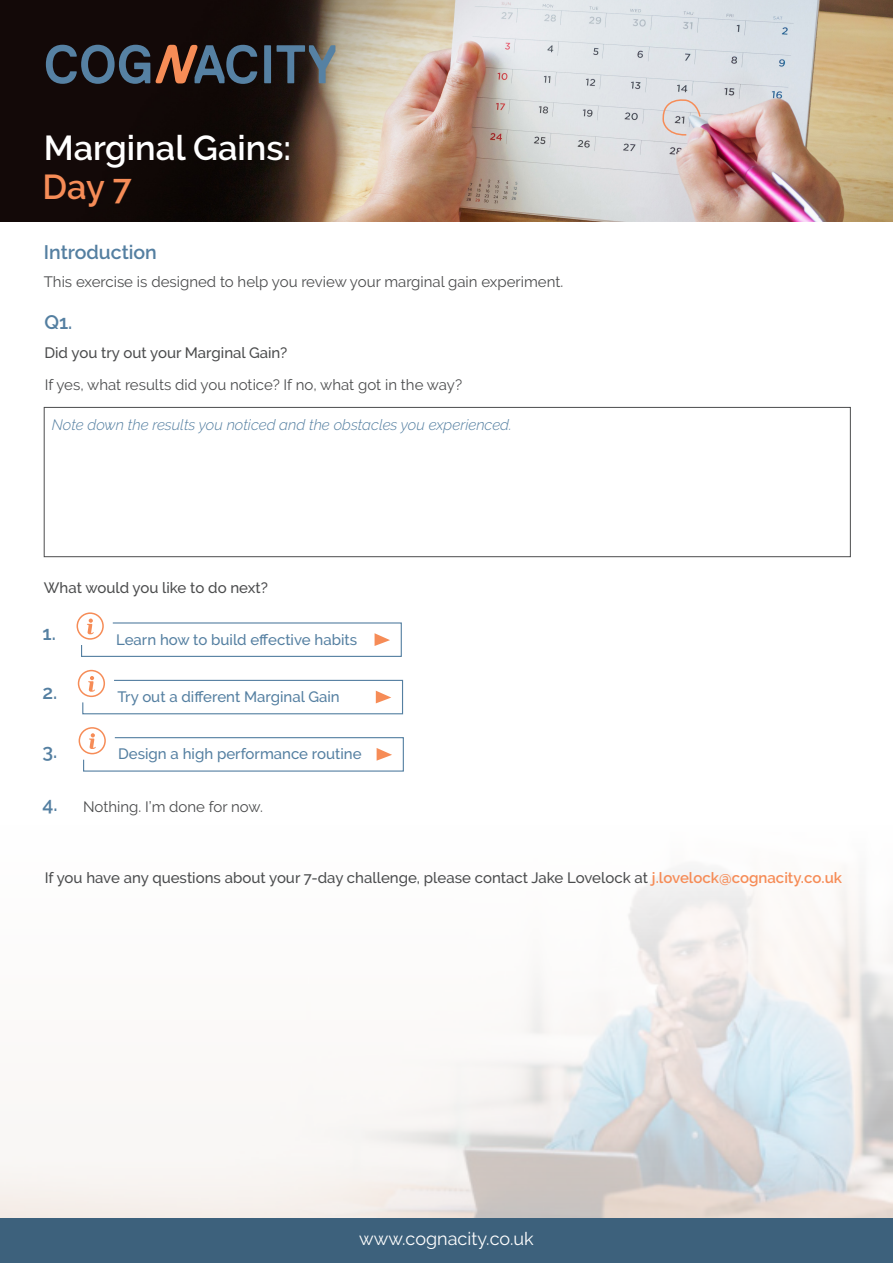
<style>
.page{position:relative;width:893px;height:1263px;background:#fff}
.page>*{position:absolute;margin:0;border:0;box-sizing:border-box;transform-origin:0 0}
.t1{font:600 34.5px "Raleway";color:#fff}
.t2{font:600 34.5px "Raleway";color:#f68c57}
.t3{font:600 19.5px "Raleway";color:#547fa1}
.t4{font:18px "Raleway";color:#fff}
.t5{font:500 15px "Raleway";color:#4b4c4d}
.t6{font:15px "Raleway";color:#4b4c4d}
.t7{font:500 15px "Raleway";color:#547fa1}
.t8{font:italic 300 15px "Raleway";color:#547fa1}
.s1{font-weight:600;color:#f68c57}
</style>
<div class="page">
<img style="left:0;top:0;width:893px;height:221px">
<div style="left:0;top:1218px;width:893px;height:45px;background:#3d617c"></div>
<svg style="left:661px;top:96px;width:40px;height:61px;background:#dbd2d2"></svg>
<div style="left:44px;top:407px;width:807px;height:150px;border:1px solid #4b4c4d"></div>
<svg style="left:264px;top:45px;width:7px;height:38px"></svg>
<svg style="left:277px;top:45px;width:58px;height:38px;background:#485056"></svg>
<svg style="left:46px;top:45px;width:211px;height:39px;background:#3f3f46"></svg>
<div style="left:77px;top:612px;width:27px;height:28px;border:2px solid #f68c57;border-radius:50%"></div>
<svg style="left:80px;top:618px;width:322px;height:39px"></svg>
<div style="left:78px;top:670px;width:27px;height:27px;border:2px solid #f68c57;border-radius:50%"></div>
<svg style="left:82px;top:676px;width:322px;height:39px"></svg>
<div style="left:79px;top:727px;width:27px;height:27px;border:2px solid #f68c57;border-radius:50%"></div>
<svg style="left:82px;top:733px;width:322px;height:39px"></svg>
<p class="t1" style="left:44px;top:128px;width:249px">Marginal Gains:</p>
<p class="t2" style="left:43px;top:167px;width:91px">Day 7</p>
<p class="t3" style="left:44px;top:241px;width:114px">Introduction</p>
<p class="t6" style="left:44px;top:273px;width:521px">This exercise is designed to help you review your marginal gain experiment.</p>
<p class="t3" style="left:44px;top:311px;width:29px">Q1.</p>
<p class="t5" style="left:44px;top:344px;width:244px">Did you try out your Marginal Gain?</p>
<p class="t6" style="left:45px;top:376px;width:419px">If yes, what results did you notice? If no, what got in the way?</p>
<p class="t8" style="left:52px;top:416px;width:461px">Note down the results you noticed and the obstacles you experienced.</p>
<p class="t5" style="left:44px;top:579px;width:226px">What would you like to do next?</p>
<p class="t3" style="left:43px;top:622px;width:15px">1.</p>
<p class="t7" style="left:116px;top:631px;width:243px">Learn how to build effective habits</p>
<p class="t3" style="left:43px;top:681px;width:16px">2.</p>
<p class="t7" style="left:117px;top:688px;width:224px">Try out a different Marginal Gain</p>
<p class="t3" style="left:43px;top:740px;width:16px">3.</p>
<p class="t3" style="left:43px;top:793px;width:17px">4.</p>
<p class="t7" style="left:118px;top:745px;width:245px">Design a high performance routine</p>
<p class="t6" style="left:83px;top:798px;width:181px">Nothing. I’m done for now.</p>
<p class="t5" style="left:45px;top:869px;width:799px">If you have any questions about your 7-day challenge, please contact Jake Lovelock at <span class="s1">j.lovelock@cognacity.co.uk</span></p>
<p class="t4" style="left:359px;top:1228px;width:176px">www.cognacity.co.uk</p>
</div>
